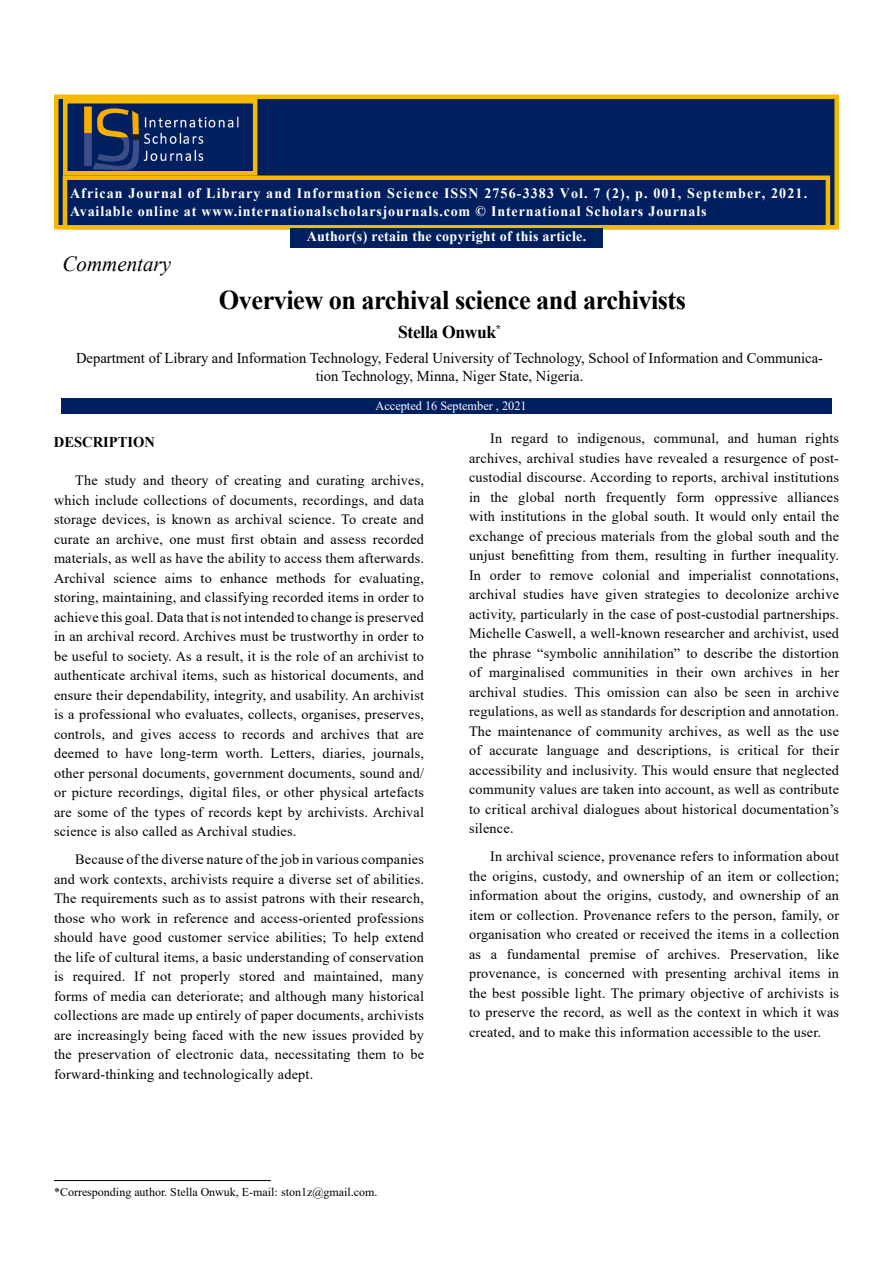
<style>
.page{position:relative;width:893px;height:1263px;background:#fff}
.page>*{position:absolute;margin:0;border:0;box-sizing:border-box;transform-origin:0 0}
.t1{font:700 27px "Times New Roman";letter-spacing:-.02em;color:#000}
.t2{font:italic 21.6px "Times New Roman";color:#000}
.t3{font:700 18px "Times New Roman";letter-spacing:-.02em;color:#000}
.t4{font:15px/18px "Times New Roman";color:#000;text-align:center}
.t5{font:700 15px "Times New Roman";color:#000}
.t6{font:700 14.4px/17.2px "Times New Roman";letter-spacing:.06em;color:#fff}
.t7{font:700 14.4px "Times New Roman";letter-spacing:.02em;color:#fff}
.t8{font:14.25px/19.5px "Times New Roman";letter-spacing:.015em;color:#000;text-align:justify}
.t9{font:12.6px "Times New Roman";color:#fff}
.t10{font:12px "Times New Roman";color:#000}
</style>
<div class="page">
<div style="left:54px;top:94px;width:785px;height:136px;background:#001f5f;border:4px solid #f5ba00"></div>
<div style="left:63px;top:176px;width:767px;height:54px;background:#001f5f;border:4px solid #f5ba00"></div>
<img style="left:84px;top:106px;width:155px;height:65px">
<div style="left:63px;top:99px;width:194px;height:77px;border:4px solid #f5ba00"></div>
<div style="left:290px;top:228px;width:313px;height:20px;background:#001f5f"></div>
<div style="left:61px;top:398px;width:771px;height:15px;background:#001f5f"></div>
<hr style="left:54px;top:1180px;width:217px;height:1px;background:#000">
<p class="t6" style="left:70px;top:184px;width:739px">African Journal of Library and Information Science ISSN 2756-3383 Vol. 7 (2), p. 001, September, 2021.<br>Available online at www.internationalscholarsjournals.com © International Scholars Journals</p>
<p class="t7" style="left:307px;top:225px;width:281px">Author(s) retain the copyright of this article.</p>
<h2 class="t2" style="left:62px;top:249px;width:110px">Commentary</h2>
<h1 class="t1" style="left:219px;top:280px;width:469px">Overview on archival science and archivists</h1>
<p class="t3" style="left:398px;top:319px;width:104px">Stella Onwuk<sup>*</sup></p>
<p class="t4" style="left:76px;top:349px;width:748px">Department of Library and Information Technology, Federal University of Technology, School of Information and Communica&shy;tion Technology, Minna, Niger State, Nigeria.</p>
<p class="t9" style="left:376px;top:397px;width:153px">Accepted 16 September , 2021</p>
<p class="t5" style="left:54px;top:431px;width:103px">DESCRIPTION</p>
<p class="t8" style="left:54px;top:470px;width:372px;text-indent:21px">The study and theory of creating and curating archives, which include collections of documents, recordings, and data storage devices, is known as archival science. To create and curate an archive, one must first obtain and assess recorded materials, as well as have the ability to access them afterwards.<br>Archival science aims to enhance methods for evaluating, storing, maintaining, and classifying recorded items in order to achieve this goal. Data that is not intended to change is preserved in an archival record. Archives must be trustworthy in order to be useful to society. As a result, it is the role of an archivist to authenticate archival items, such as historical documents, and ensure their dependability, integrity, and usability. An archivist is a professional who evaluates, collects, organises, preserves, controls, and gives access to records and archives that are deemed to have long-term worth. Letters, diaries, journals, other personal documents, government documents, sound and/ or picture recordings, digital files, or other physical artefacts are some of the types of records kept by archivists. Archival science is also called as Archival studies.</p>
<p class="t8" style="left:54px;top:849px;width:372px;text-indent:21px">Because of the diverse nature of the job in various companies and work contexts, archivists require a diverse set of abilities.<br>The requirements such as to assist patrons with their research, those who work in reference and access-oriented professions should have good customer service abilities; To help extend the life of cultural items, a basic understanding of conservation is required. If not properly stored and maintained, many forms of media can deteriorate; and although many historical collections are made up entirely of paper documents, archivists are increasingly being faced with the new issues provided by the preservation of electronic data, necessitating them to be forward-thinking and technologically adept.</p>
<p class="t8" style="left:469px;top:428px;width:372px;text-indent:21px">In regard to indigenous, communal, and human rights archives, archival studies have revealed a resurgence of post&shy;custodial discourse. According to reports, archival institutions in the global north frequently form oppressive alliances with institutions in the global south. It would only entail the exchange of precious materials from the global south and the unjust benefitting from them, resulting in further inequality.<br>In order to remove colonial and imperialist connotations, archival studies have given strategies to decolonize archive activity, particularly in the case of post-custodial partnerships.<br>Michelle Caswell, a well-known researcher and archivist, used the phrase “symbolic annihilation” to describe the distortion of marginalised communities in their own archives in her archival studies. This omission can also be seen in archive regulations, as well as standards for description and annotation.<br>The maintenance of community archives, as well as the use of accurate language and descriptions, is critical for their accessibility and inclusivity. This would ensure that neglected community values are taken into account, as well as contribute to critical archival dialogues about historical documentation’s silence.</p>
<p class="t8" style="left:469px;top:846px;width:372px;text-indent:21px">In archival science, provenance refers to information about the origins, custody, and ownership of an item or collection; information about the origins, custody, and ownership of an item or collection. Provenance refers to the person, family, or organisation who created or received the items in a collection as a fundamental premise of archives. Preservation, like provenance, is concerned with presenting archival items in the best possible light. The primary objective of archivists is to preserve the record, as well as the context in which it was created, and to make this information accessible to the user.</p>
<p class="t10" style="left:54px;top:1184px;width:325px">*Corresponding author. Stella Onwuk, E-mail: ston1z@gmail.com.</p>
</div>
